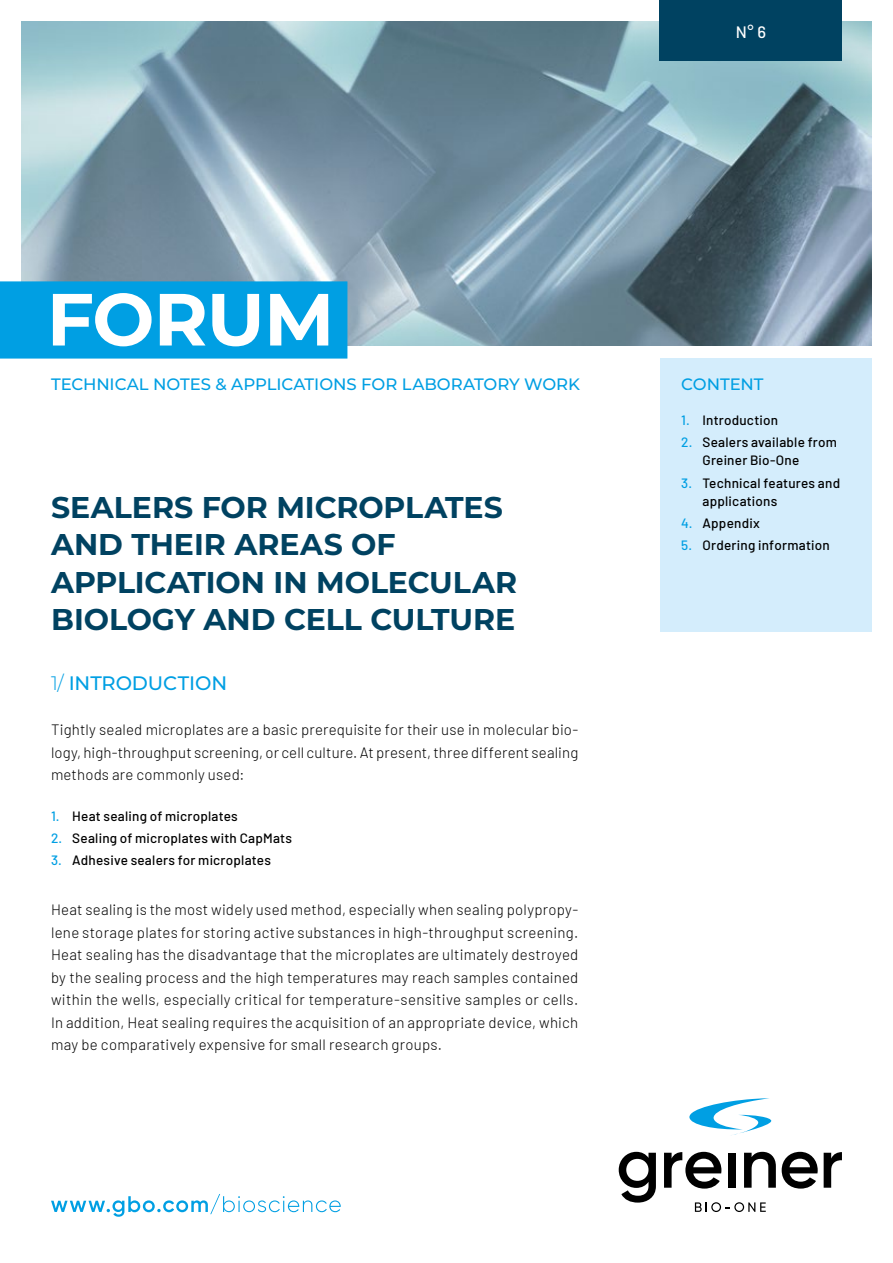
<style>
.page{position:relative;width:893px;height:1263px;background:#fff}
.page>*{position:absolute;margin:0;border:0;box-sizing:border-box;transform-origin:0 0}
.t1{font:700 73.65px "Montserrat";letter-spacing:-.015em;color:#fff}
.t2{font:700 30px/37.5px "Montserrat";color:#004261}
.t3{font:500 19.5px "Montserrat";letter-spacing:-.005em;color:#009fe3}
.t4{font:500 16.5px "Montserrat";color:#009fe3}
.t5{font:500 16.5px "Barlow";color:#fff}
.t6{font:300 15px/22.5px "Barlow";letter-spacing:.015em;color:#000;text-align:justify}
.t7{font:500 13.5px/18px "Barlow";letter-spacing:.015em;color:#000}
.s1{font-weight:300}
.s2{color:#009fe3}
</style>
<div class="page">
<img style="left:21px;top:21px;width:851px;height:324px">
<div style="left:660px;top:358px;width:212px;height:273px;background:#d4edfc"></div>
<div style="left:0;top:281px;width:347px;height:78px;background:#009fe3"></div>
<svg style="left:695px;top:1202px;width:71px;height:10px"></svg>
<svg style="left:689px;top:1098px;width:82px;height:37px"></svg>
<svg style="left:619px;top:1152px;width:37px;height:50px"></svg>
<svg style="left:664px;top:1152px;width:57px;height:36px"></svg>
<div style="left:728px;top:1153px;width:8px;height:35px;background:#000"></div>
<svg style="left:744px;top:1152px;width:32px;height:36px"></svg>
<svg style="left:782px;top:1152px;width:36px;height:36px"></svg>
<svg style="left:824px;top:1152px;width:18px;height:36px"></svg>
<svg style="left:51px;top:1194px;width:290px;height:23px"></svg>
<div style="left:660px;top:0;width:182px;height:61px;background:#004261"></div>
<p class="t5" style="left:736px;top:20px;width:32px">N° 6</p>
<h1 class="t1" style="left:47px;top:266px;width:289px">FORUM</h1>
<p class="t4" style="left:51px;top:373px;width:530px">TECHNICAL NOTES &amp; APPLICATIONS FOR LABORATORY WORK</p>
<h2 class="t2" style="left:51px;top:487px;width:468px">SEALERS FOR MICROPLATES<br>AND THEIR AREAS OF<br>APPLICATION IN MOLECULAR<br>BIOLOGY AND CELL CULTURE</h2>
<h3 class="t3" style="left:51px;top:669px;width:178px"><span class="s1">1/</span> INTRODUCTION</h3>
<p class="t6" style="left:51px;top:717px;width:529px">Tightly sealed microplates are a basic prerequisite for their use in molecular bio&shy;logy, high-throughput screening, or cell culture. At present, three different sealing methods are commonly used:</p>
<p class="t7" style="left:51px;top:806px;width:188px"><span class="s2">1.</span> Heat sealing of microplates</p>
<p class="t7" style="left:51px;top:828px;width:242px"><span class="s2">2.</span> Sealing of microplates with CapMats</p>
<p class="t7" style="left:51px;top:850px;width:221px"><span class="s2">3.</span> Adhesive sealers for microplates</p>
<p class="t6" style="left:51px;top:897px;width:529px">Heat sealing is the most widely used method, especially when sealing polypropy&shy;lene storage plates for storing active substances in high-throughput screening.<br>Heat sealing has the disadvantage that the microplates are ultimately destroyed by the sealing process and the high temperatures may reach samples contained within the wells, especially critical for temperature-sensitive samples or cells.<br>In addition, Heat sealing requires the acquisition of an appropriate device, which may be comparatively expensive for small research groups.</p>
<p class="t4" style="left:681px;top:373px;width:84px">CONTENT</p>
<p class="t7" style="left:681px;top:410px;width:98px"><span class="s2">1.</span> Introduction</p>
<p class="t7" style="left:702px;top:432px;width:136px;text-indent:-21px"><span class="s2">2.</span> Sealers available from<br>Greiner Bio-One</p>
<p class="t7" style="left:702px;top:473px;width:139px;text-indent:-21px"><span class="s2">3.</span> Technical features and applications</p>
<p class="t7" style="left:681px;top:513px;width:80px"><span class="s2">4.</span> Appendix</p>
<p class="t7" style="left:681px;top:535px;width:150px"><span class="s2">5.</span> Ordering information</p>
</div>
